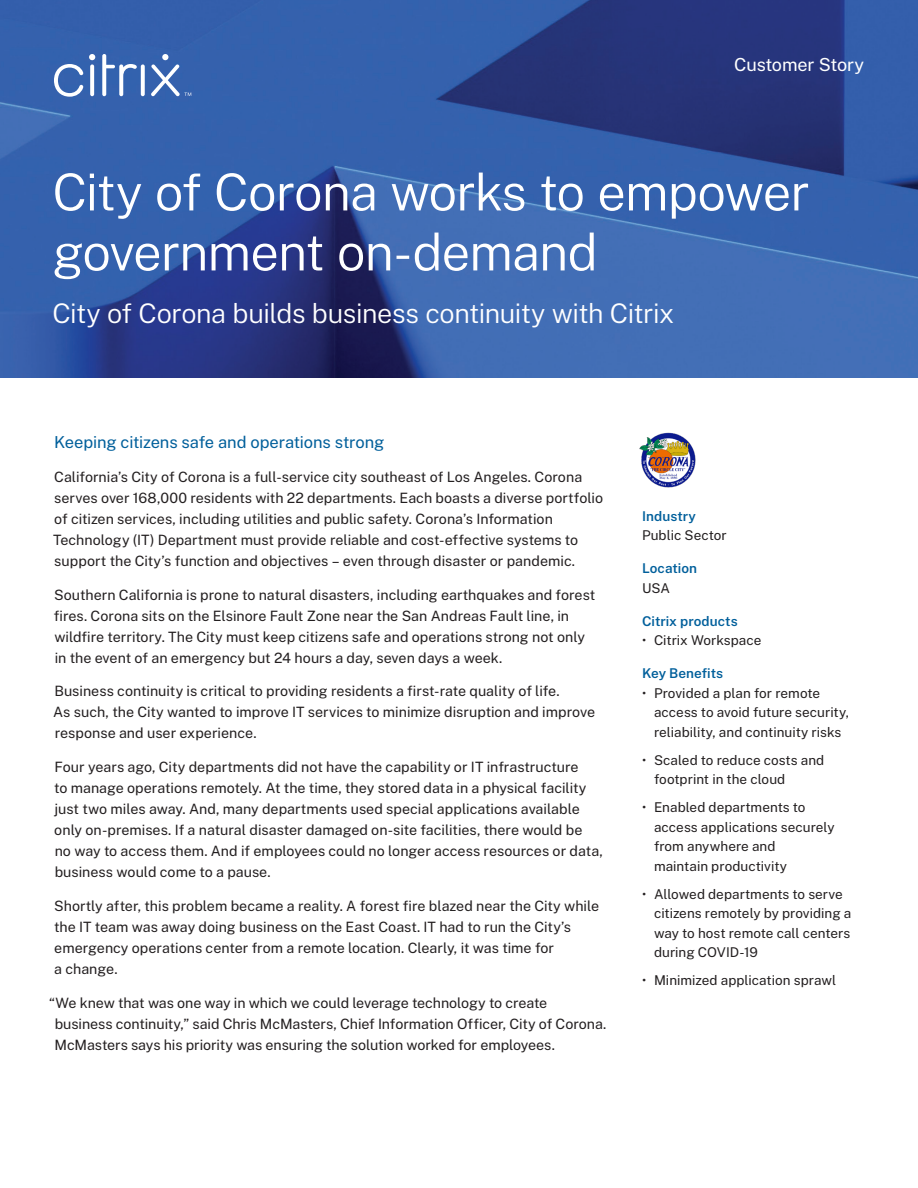
<style>
.page{position:relative;width:918px;height:1188px;background:#fff}
.page>*{position:absolute;margin:0;border:0;box-sizing:border-box;transform-origin:0 0}
.t1{font:300 51px/60px "Public Sans";letter-spacing:-.02em;color:#fff}
.Body{font:300 27px "Public Sans";letter-spacing:-.015em;color:#fff}
.t2{font:18px "Public Sans";letter-spacing:-.01em;color:#fff}
.Subhead_L3{font:16.5px "Public Sans";letter-spacing:-.01em;color:#005f9b}
.Body-2{font:14.25px/21px "Public Sans";color:#231f20}
.Body-3{font:13.5px/19.5px "Public Sans";letter-spacing:.005em;color:#231f20}
.Body-4{font:600 13.5px "Public Sans";letter-spacing:.005em;color:#005f9b}
</style>
<div class="page">
<img style="left:0;top:0;width:918px;height:378px">
<img style="left:639px;top:432px;width:57px;height:56px">
<svg style="left:54px;top:64px;width:29px;height:33px"></svg>
<svg style="left:102px;top:54px;width:35px;height:42px"></svg>
<svg style="left:141px;top:64px;width:4px;height:32px"></svg>
<svg style="left:90px;top:64px;width:4px;height:32px"></svg>
<svg style="left:89px;top:54px;width:6px;height:6px"></svg>
<svg style="left:151px;top:54px;width:40px;height:42px;background:#5a7ebc"></svg>
<p class="t2" style="left:734px;top:51px;width:131px">Customer Story</p>
<p class="t1" style="left:52px;top:159px;width:759px">City of Corona works to empower government on-demand</p>
<p class="Body" style="left:52px;top:293px;width:623px">City of Corona builds business continuity with Citrix</p>
<p class="Subhead_L3" style="left:54px;top:430px;width:332px">Keeping citizens safe and operations strong</p>
<p class="Body-2" style="left:53px;top:465px;width:552px">California’s City of Corona is a full-service city southeast of Los Angeles. Corona serves over 168,000 residents with 22 departments. Each boasts a diverse portfolio of citizen services, including utilities and public safety. Corona’s Information Technology (IT) Department must provide reliable and cost-effective systems to support the City’s function and objectives – even through disaster or pandemic.</p>
<p class="Body-2" style="left:54px;top:583px;width:543px">Southern California is prone to natural disasters, including earthquakes and forest fires. Corona sits on the Elsinore Fault Zone near the San Andreas Fault line, in wildfire territory. The City must keep citizens safe and operations strong not only in the event of an emergency but 24 hours a day, seven days a week.</p>
<p class="Body-2" style="left:53px;top:680px;width:543px">Business continuity is critical to providing residents a first-rate quality of life.<br>As such, the City wanted to improve IT services to minimize disruption and improve response and user experience.</p>
<p class="Body-2" style="left:54px;top:755px;width:550px">Four years ago, City departments did not have the capability or IT infrastructure<br>to manage operations remotely. At the time, they stored data in a physical facility just two miles away. And, many departments used special applications available only on-premises. If a natural disaster damaged on-site facilities, there would be<br>no way to access them. And if employees could no longer access resources or data, business would come to a pause.</p>
<p class="Body-2" style="left:54px;top:894px;width:547px">Shortly after, this problem became a reality. A forest fire blazed near the City while the IT team was away doing business on the East Coast. IT had to run the City’s emergency operations center from a remote location. Clearly, it was time for<br>a change.</p>
<p class="Body-2" style="left:54px;top:991px;width:553px;text-indent:-5px">“We knew that was one way in which we could leverage technology to create business continuity,” said Chris McMasters, Chief Information Officer, City of Corona.<br>McMasters says his priority was ensuring the solution worked for employees.</p>
<p class="Body-4" style="left:642px;top:506px;width:55px">Industry</p>
<p class="Body-3" style="left:642px;top:524px;width:86px">Public Sector</p>
<p class="Body-4" style="left:642px;top:558px;width:57px">Location</p>
<p class="Body-3" style="left:642px;top:577px;width:29px">USA</p>
<p class="Body-4" style="left:642px;top:611px;width:97px">Citrix products</p>
<p class="Body-3" style="left:642px;top:629px;width:121px">• Citrix Workspace</p>
<p class="Body-4" style="left:642px;top:663px;width:83px">Key Benefits</p>
<p class="Body-3" style="left:654px;top:682px;width:196px;text-indent:-12px">• Provided a plan for remote access to avoid future security, reliability, and continuity risks</p>
<p class="Body-3" style="left:654px;top:749px;width:172px;text-indent:-12px">• Scaled to reduce costs and footprint in the cloud</p>
<p class="Body-3" style="left:654px;top:796px;width:182px;text-indent:-12px">• Enabled departments to access applications securely from anywhere and<br>maintain productivity</p>
<p class="Body-3" style="left:654px;top:883px;width:199px;text-indent:-12px">• Allowed departments to serve citizens remotely by providing a way to host remote call centers during COVID-19</p>
<p class="Body-3" style="left:642px;top:969px;width:196px">• Minimized application sprawl</p>
</div>
